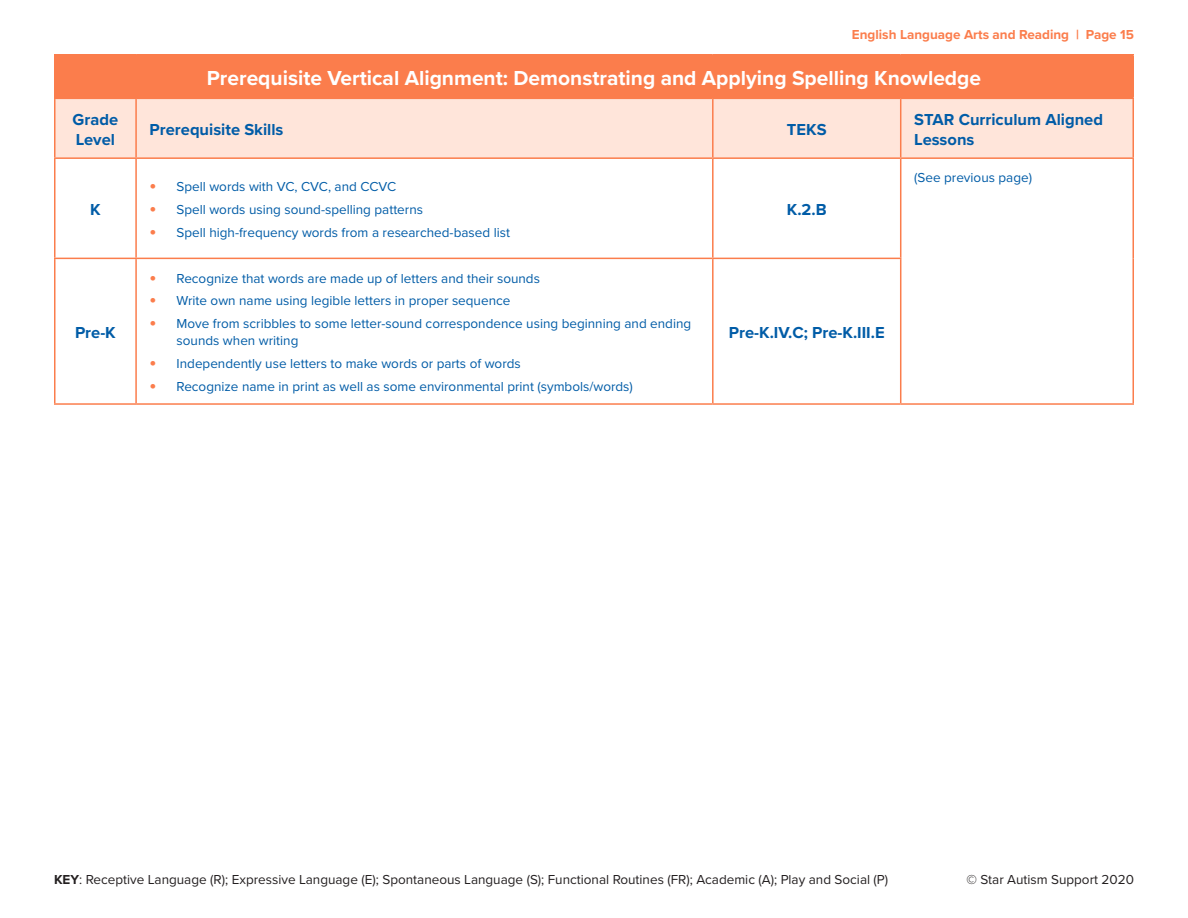
<style>
.page{position:relative;width:1188px;height:918px;background:#fff}
.page>*{position:absolute;margin:0;border:0;box-sizing:border-box;transform-origin:0 0}
.Table_Header{font:700 21px "Proxima Nova";color:#fff}
.Table_Subheader{font:700 16.5px/19.8px "Proxima Nova";color:#005ca7}
.Grade_Level_and_TEKS{font:700 16.5px "Proxima Nova";color:#005ca7}
.Aligned_Lessons_-_Bo{font:13.5px/16.2px "Proxima Nova";color:#005ca7}
.t1{font:13.5px "Proxima Nova";color:#231f20}
.t2{font:700 13.5px "Proxima Nova";color:#fb7d4c}
.s1{font-weight:700;font-size:19.5px;color:#fb7d4c}
.s2{font-weight:700}
</style>
<div class="page">
<div style="left:55px;top:55px;width:1078px;height:43px;background:#fb7d4c"></div>
<div style="left:56px;top:99px;width:1076px;height:58px;background:#ffe5da"></div>
<hr style="left:54px;top:99px;width:2px;height:58px;background:#fb7d4c">
<hr style="left:135px;top:99px;width:2px;height:58px;background:#fb7d4c">
<hr style="left:712px;top:99px;width:2px;height:58px;background:#fb7d4c">
<hr style="left:900px;top:99px;width:1px;height:58px;background:#fb7d4c">
<hr style="left:1132px;top:99px;width:2px;height:58px;background:#fb7d4c">
<hr style="left:54px;top:157px;width:82px;height:2px;background:#fb7d4c">
<hr style="left:54px;top:159px;width:2px;height:99px;background:#fb7d4c">
<hr style="left:136px;top:157px;width:577px;height:2px;background:#fb7d4c">
<hr style="left:135px;top:159px;width:2px;height:99px;background:#fb7d4c">
<hr style="left:713px;top:157px;width:188px;height:2px;background:#fb7d4c">
<hr style="left:712px;top:159px;width:2px;height:99px;background:#fb7d4c">
<hr style="left:901px;top:157px;width:233px;height:2px;background:#fb7d4c">
<hr style="left:900px;top:159px;width:1px;height:99px;background:#fb7d4c">
<hr style="left:1132px;top:159px;width:2px;height:99px;background:#fb7d4c">
<hr style="left:54px;top:258px;width:82px;height:1px;background:#fb7d4c">
<hr style="left:54px;top:259px;width:2px;height:144px;background:#fb7d4c">
<hr style="left:136px;top:258px;width:577px;height:1px;background:#fb7d4c">
<hr style="left:135px;top:259px;width:2px;height:144px;background:#fb7d4c">
<hr style="left:713px;top:258px;width:188px;height:1px;background:#fb7d4c">
<hr style="left:712px;top:259px;width:2px;height:144px;background:#fb7d4c">
<hr style="left:900px;top:259px;width:1px;height:144px;background:#fb7d4c">
<hr style="left:1132px;top:258px;width:2px;height:145px;background:#fb7d4c">
<hr style="left:54px;top:403px;width:82px;height:2px;background:#fb7d4c">
<hr style="left:136px;top:403px;width:577px;height:2px;background:#fb7d4c">
<hr style="left:713px;top:403px;width:188px;height:2px;background:#fb7d4c">
<hr style="left:901px;top:403px;width:233px;height:2px;background:#fb7d4c">
<hr style="left:54px;top:54px;width:82px;height:2px;background:#fb7d4c">
<hr style="left:54px;top:55px;width:2px;height:43px;background:#fb7d4c">
<hr style="left:136px;top:54px;width:577px;height:2px;background:#fb7d4c">
<hr style="left:713px;top:54px;width:188px;height:2px;background:#fb7d4c">
<hr style="left:901px;top:54px;width:233px;height:2px;background:#fb7d4c">
<hr style="left:1132px;top:55px;width:2px;height:43px;background:#fb7d4c">
<hr style="left:54px;top:98px;width:82px;height:1px;background:#fb7d4c">
<hr style="left:136px;top:98px;width:577px;height:1px;background:#fb7d4c">
<hr style="left:713px;top:98px;width:188px;height:1px;background:#fb7d4c">
<hr style="left:901px;top:98px;width:233px;height:1px;background:#fb7d4c">
<p class="t2" style="left:852px;top:24px;width:284px">English Language Arts and Reading | Page 15</p>
<p class="Table_Header" style="left:207px;top:62px;width:776px">Prerequisite Vertical Alignment: Demonstrating and Applying Spelling Knowledge</p>
<p class="Table_Subheader" style="left:73px;top:109px;width:47px">Grade<br>Level</p>
<p class="Table_Subheader" style="left:150px;top:119px;width:135px">Prerequisite Skills</p>
<p class="Table_Subheader" style="left:787px;top:119px;width:41px">TEKS</p>
<p class="Table_Subheader" style="left:914px;top:109px;width:190px">STAR Curriculum Aligned<br>Lessons</p>
<p class="Grade_Level_and_TEKS" style="left:90px;top:197px;width:12px">K</p>
<p class="Grade_Level_and_TEKS" style="left:75px;top:320px;width:42px">Pre-K</p>
<p class="Aligned_Lessons_-_Bo" style="left:150px;top:177px;width:248px"><span class="s1">•</span> Spell words with VC, CVC, and CCVC</p>
<p class="Aligned_Lessons_-_Bo" style="left:150px;top:200px;width:275px"><span class="s1">•</span> Spell words using sound-spelling patterns</p>
<p class="Aligned_Lessons_-_Bo" style="left:150px;top:223px;width:362px"><span class="s1">•</span> Spell high-frequency words from a researched-based list</p>
<p class="Aligned_Lessons_-_Bo" style="left:150px;top:269px;width:392px"><span class="s1">•</span> Recognize that words are made up of letters and their sounds</p>
<p class="Aligned_Lessons_-_Bo" style="left:150px;top:292px;width:362px"><span class="s1">•</span> Write own name using legible letters in proper sequence</p>
<p class="Aligned_Lessons_-_Bo" style="left:177px;top:315px;width:516px;text-indent:-27px"><span class="s1">•</span> Move from scribbles to some letter-sound correspondence using beginning and ending sounds when writing</p>
<p class="Aligned_Lessons_-_Bo" style="left:150px;top:354px;width:373px"><span class="s1">•</span> Independently use letters to make words or parts of words</p>
<p class="Aligned_Lessons_-_Bo" style="left:150px;top:377px;width:485px"><span class="s1">•</span> Recognize name in print as well as some environmental print (symbols/words)</p>
<p class="Grade_Level_and_TEKS" style="left:787px;top:197px;width:41px">K.2.B</p>
<p class="Aligned_Lessons_-_Bo" style="left:914px;top:169px;width:119px">(See previous page)</p>
<p class="Grade_Level_and_TEKS" style="left:729px;top:320px;width:157px">Pre-K.IV.C; Pre-K.III.E</p>
<p class="t1" style="left:54px;top:870px;width:836px"><span class="s2">KEY</span>: Receptive Language (R); Expressive Language (E); Spontaneous Language (S); Functional Routines (FR); Academic (A); Play and Social (P)</p>
<p class="t1" style="left:967px;top:870px;width:169px">© Star Autism Support 2020</p>
</div>
